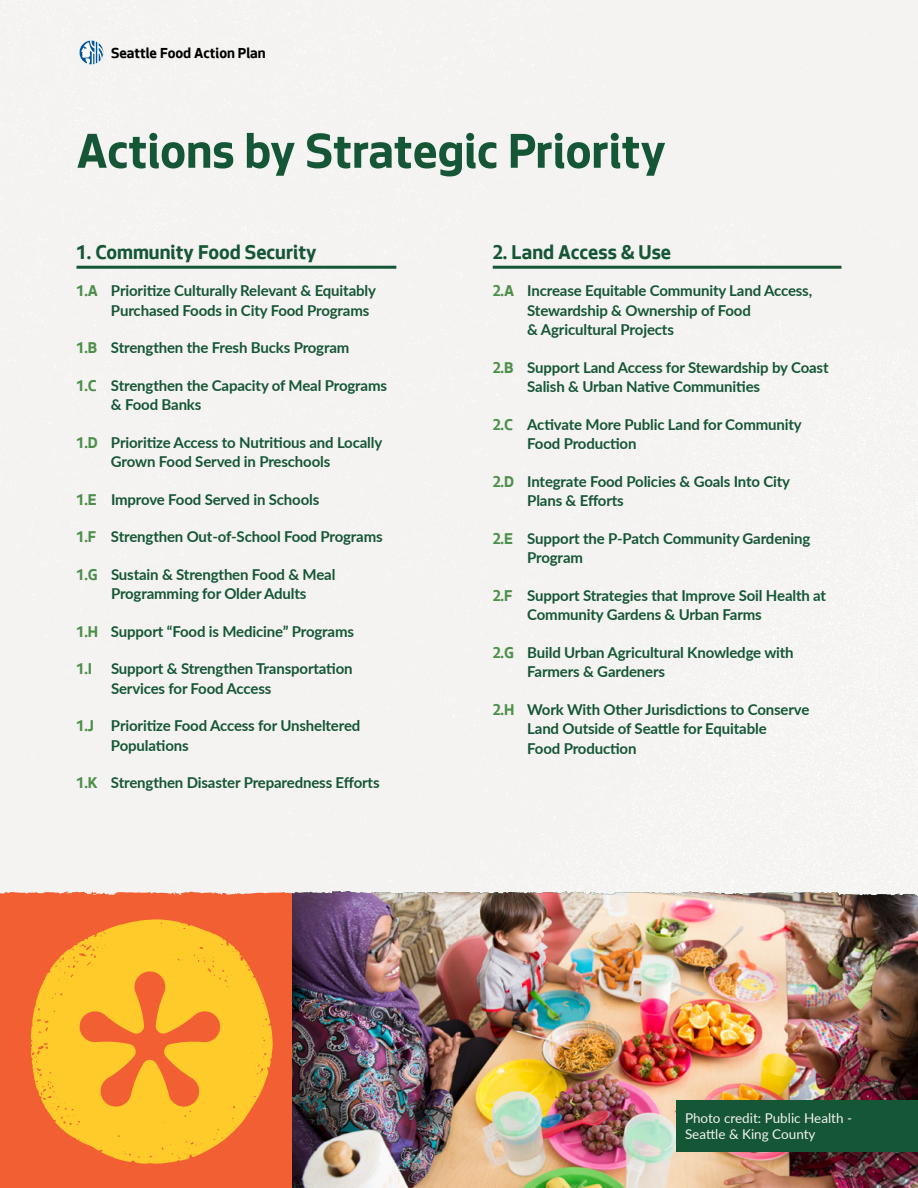
<style>
.page{position:relative;width:918px;height:1188px;background:#fff}
.page>*{position:absolute;margin:0;border:0;box-sizing:border-box;transform-origin:0 0}
.t1{font:700 51px "Seattle Text";color:#145635}
.t2{font:700 21px "Seattle Text";color:#145635}
.t3{font:700 15.3px "Seattle Text";color:#000}
.t4{font:700 15px/19.5px "Lato";letter-spacing:-.01em;color:#145635}
.t5{font:13.5px/16.5px "Lato";color:#f4f3f1}
.s1{font-family:"Seattle Text";font-size:16.5px;color:#4c8f4a}
</style>
<div class="page">
<img style="left:0;top:0;width:918px;height:1188px">
<svg style="left:87px;top:891px;width:205px;height:4px"></svg>
<img style="left:292px;top:891px;width:626px;height:297px">
<hr style="left:76px;top:266px;width:320px;height:3px;background:#145635">
<hr style="left:493px;top:266px;width:349px;height:3px;background:#145635">
<div style="left:676px;top:1101px;width:242px;height:51px;background:#145635"></div>
<svg style="left:79px;top:40px;width:25px;height:25px"></svg>
<p class="t3" style="left:111px;top:43px;width:156px">Seattle Food Action Plan</p>
<h1 class="t1" style="left:76px;top:116px;width:591px">Actions by Strategic Priority</h1>
<h2 class="t2" style="left:76px;top:238px;width:242px">1. Community Food Security</h2>
<p class="t4" style="left:111px;top:281px;width:266px;text-indent:-34px"><span class="s1">1.A</span> Prioritize Culturally Relevant &amp; Equitably<br>Purchased Foods in City Food Programs</p>
<p class="t4" style="left:76px;top:338px;width:274px"><span class="s1">1.B</span> Strengthen the Fresh Bucks Program</p>
<p class="t4" style="left:111px;top:375px;width:278px;text-indent:-34px"><span class="s1">1.C</span> Strengthen the Capacity of Meal Programs &amp; Food Banks</p>
<p class="t4" style="left:111px;top:432px;width:273px;text-indent:-34px"><span class="s1">1.D</span> Prioritize Access to Nutritious and Locally<br>Grown Food Served in Preschools</p>
<p class="t4" style="left:76px;top:489px;width:244px"><span class="s1">1.E</span> Improve Food Served in Schools</p>
<p class="t4" style="left:76px;top:527px;width:308px"><span class="s1">1.F</span> Strengthen Out-of-School Food Programs</p>
<p class="t4" style="left:76px;top:564px;width:260px;text-align:center"><span class="s1">1.G</span> Sustain &amp; Strengthen Food &amp; Meal<br>Programming for Older Adults</p>
<p class="t4" style="left:76px;top:621px;width:279px"><span class="s1">1.H</span> Support “Food is Medicine” Programs</p>
<p class="t4" style="left:111px;top:659px;width:243px;text-indent:-35px"><span class="s1">1.I</span> Support &amp; Strengthen Transportation<br>Services for Food Access</p>
<p class="t4" style="left:111px;top:716px;width:251px;text-indent:-34px"><span class="s1">1.J</span> Prioritize Food Access for Unsheltered<br>Populations</p>
<p class="t4" style="left:76px;top:773px;width:305px"><span class="s1">1.K</span> Strengthen Disaster Preparedness Efforts</p>
<h2 class="t2" style="left:493px;top:238px;width:180px">2. Land Access &amp; Use</h2>
<p class="t4" style="left:527px;top:281px;width:287px;text-indent:-34px"><span class="s1">2.A</span> Increase Equitable Community Land Access,<br>Stewardship &amp; Ownership of Food<br>&amp; Agricultural Projects</p>
<p class="t4" style="left:527px;top:357px;width:303px;text-indent:-34px"><span class="s1">2.B</span> Support Land Access for Stewardship by Coast<br>Salish &amp; Urban Native Communities</p>
<p class="t4" style="left:527px;top:414px;width:276px;text-indent:-34px"><span class="s1">2.C</span> Activate More Public Land for Community<br>Food Production</p>
<p class="t4" style="left:527px;top:471px;width:264px;text-indent:-34px"><span class="s1">2.D</span> Integrate Food Policies &amp; Goals Into City<br>Plans &amp; Efforts</p>
<p class="t4" style="left:527px;top:528px;width:285px;text-indent:-34px"><span class="s1">2.E</span> Support the P-Patch Community Gardening<br>Program</p>
<p class="t4" style="left:527px;top:585px;width:300px;text-indent:-35px"><span class="s1">2.F</span> Support Strategies that Improve Soil Health at<br>Community Gardens &amp; Urban Farms</p>
<p class="t4" style="left:527px;top:642px;width:268px;text-indent:-35px"><span class="s1">2.G</span> Build Urban Agricultural Knowledge with<br>Farmers &amp; Gardeners</p>
<p class="t4" style="left:527px;top:699px;width:284px;text-indent:-34px"><span class="s1">2.H</span> Work With Other Jurisdictions to Conserve<br>Land Outside of Seattle for Equitable<br>Food Production</p>
<p class="t5" style="left:685px;top:1109px;width:169px">Photo credit: Public Health -<br>Seattle &amp; King County</p>
</div>
